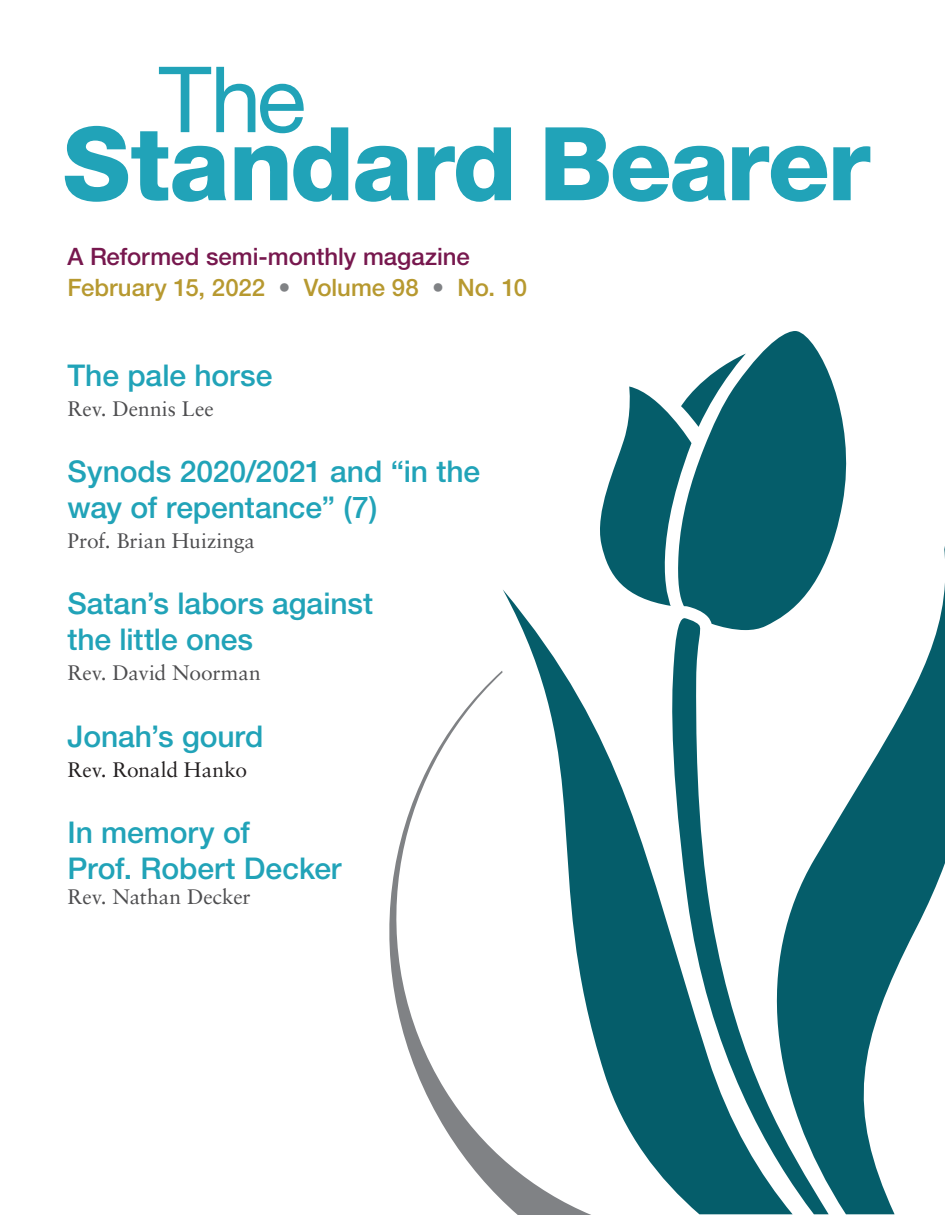
<style>
.page{position:relative;width:945px;height:1215px;background:#fff}
.page>*{position:absolute;margin:0;border:0;box-sizing:border-box;transform-origin:0 0}
.t1{font:800 102px "Helvetica Neue LT Std";letter-spacing:-.02em;color:#21a3b8}
.t2{font:91.5px "Helvetica Neue LT Std";color:#21a3b8}
.t3{font:500 30px/36px "Helvetica Neue LT Std";letter-spacing:-.005em;color:#21a3b8}
.t4{font:500 24px/31.5px "Helvetica Neue LT Std";color:#77184e}
.t5{font:21px "Sabon LT Std";color:#4d4d4f}
.t6{font:21px "Sabon LT Std";letter-spacing:-.005em;color:#231f20}
.s1{color:#b79930}
.s2{color:#808285}
</style>
<div class="page">
<svg style="left:600px;top:386px;width:77px;height:203px"></svg>
<svg style="left:503px;top:589px;width:168px;height:593px"></svg>
<svg style="left:829px;top:546px;width:116px;height:668px"></svg>
<svg style="left:666px;top:618px;width:163px;height:596px"></svg>
<svg style="left:677px;top:331px;width:181px;height:299px;fill:#055d6a"></svg>
<svg style="left:389px;top:671px;width:202px;height:544px"></svg>
<h2 class="t2" style="left:159px;top:45px;width:149px">The</h2>
<h1 class="t1" style="left:62px;top:103px;width:809px">Standard Bearer</h1>
<p class="t4" style="left:68px;top:240px;width:461px">A Reformed semi-monthly magazine<br><span class="s1">February 15, 2022</span> <span class="s2">•</span> <span class="s1">Volume 98</span> <span class="s2">•</span> <span class="s1">No. 10</span></p>
<p class="t3" style="left:68px;top:357px;width:206px">The pale horse</p>
<p class="t5" style="left:68px;top:396px;width:148px">Rev. Dennis Lee</p>
<p class="t3" style="left:68px;top:453px;width:414px">Synods 2020/2021 and “in the way of repentance” (7)</p>
<p class="t5" style="left:68px;top:528px;width:189px">Prof. Brian Huizinga</p>
<p class="t3" style="left:68px;top:585px;width:307px">Satan’s labors against the little ones</p>
<p class="t5" style="left:68px;top:660px;width:195px">Rev. David Noorman</p>
<p class="t3" style="left:68px;top:718px;width:198px">Jonah’s gourd</p>
<p class="t6" style="left:68px;top:757px;width:181px">Rev. Ronald Hanko</p>
<p class="t3" style="left:68px;top:814px;width:276px">In memory of<br>Prof. Robert Decker</p>
<p class="t5" style="left:68px;top:885px;width:185px">Rev. Nathan Decker</p>
</div>
